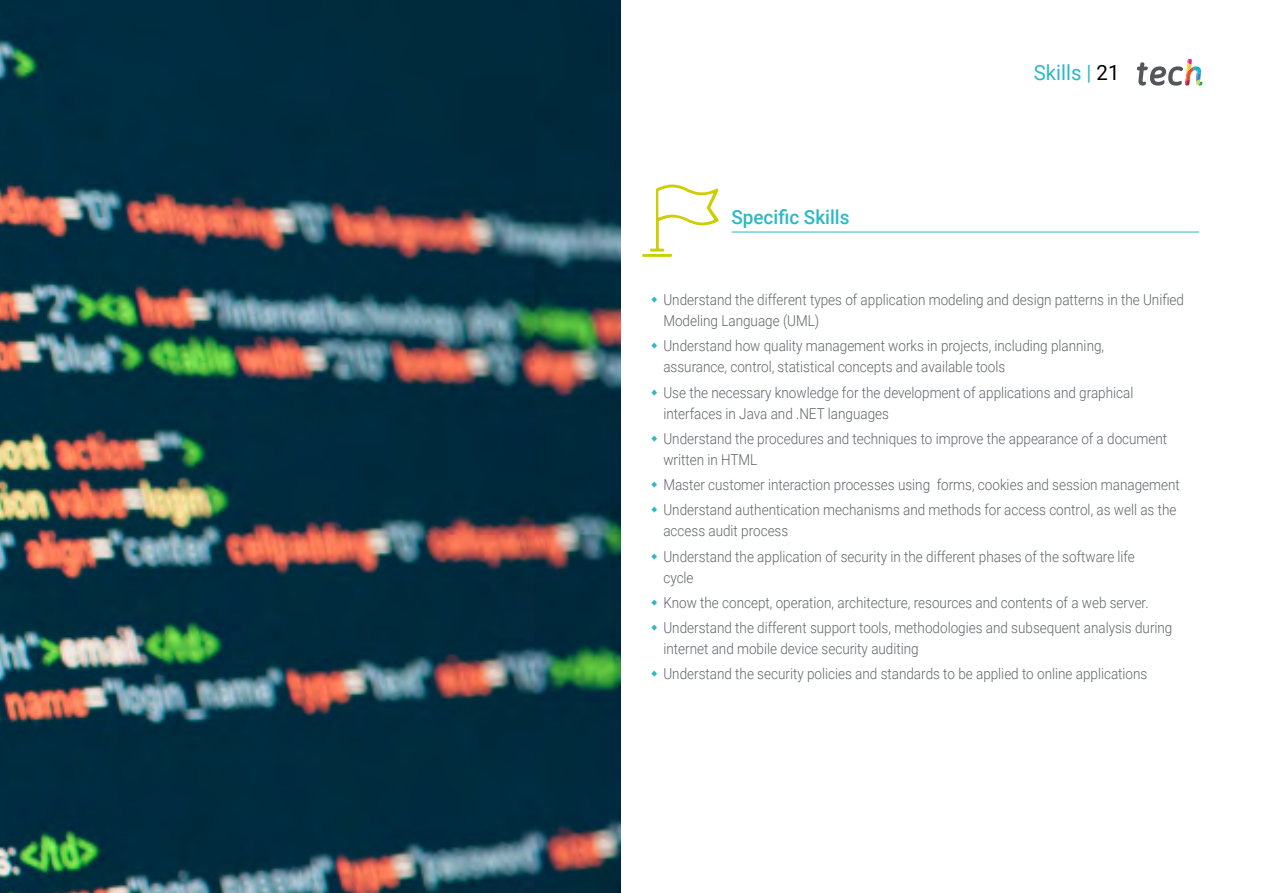
<style>
.page{position:relative;width:1263px;height:893px;background:#fff}
.page>*{position:absolute;margin:0;border:0;box-sizing:border-box;transform-origin:0 0}
.t1{font:21px "Roboto";color:#2db8c5}
.t2{font:500 19.5px "Roboto";color:#2db8c5}
.t3{font:300 15px/25.2px "Roboto";color:#61646a;scale:.9 1}
.s1{color:#000}
</style>
<div class="page">
<hr style="left:731px;top:232px;width:468px;height:1px;background:#2db8c5">
<hr style="left:642px;top:254px;width:30px;height:3px;background:#cdce00">
<svg style="left:650px;top:185px;width:69px;height:67px"></svg>
<svg style="left:1137px;top:59px;width:65px;height:27px"></svg>
<img style="left:0;top:0;width:621px;height:893px">
<h2 class="t2" style="left:731px;top:203px;width:120px">Specific Skills</h2>
<h1 class="t1" style="left:1034px;top:57px;width:87px">Skills | <span class="s1">21</span></h1>
<p class="t3" style="left:663px;top:289px;width:580px;line-height:21px">Understand the different types of application modeling and design patterns in the Unified<br>Modeling Language (UML)</p>
<p class="t3" style="left:663px;top:335px;width:491px;line-height:21px">Understand how quality management works in projects, including planning, assurance, control, statistical concepts and available tools</p>
<p class="t3" style="left:663px;top:381px;width:524px;line-height:21px">Use the necessary knowledge for the development of applications and graphical interfaces in Java and .NET languages</p>
<p class="t3" style="left:663px;top:427px;width:561px;line-height:21px">Understand the procedures and techniques to improve the appearance of a document written in HTML</p>
<p class="t3" style="left:663px;top:472px;width:575px">Master customer interaction processes using forms, cookies and session management<br>Understand authentication mechanisms and methods for access control, as well as the</p>
<p class="t3" style="left:663px;top:518px;width:525px">access audit process<br>Understand the application of security in the different phases of the software life</p>
<p class="t3" style="left:663px;top:564px;width:567px">cycle<br>Know the concept, operation, architecture, resources and contents of a web server.<br>Understand the different support tools, methodologies and subsequent analysis during</p>
<p class="t3" style="left:663px;top:636px;width:539px">internet and mobile device security auditing<br>Understand the security policies and standards to be applied to online applications</p>
</div>
